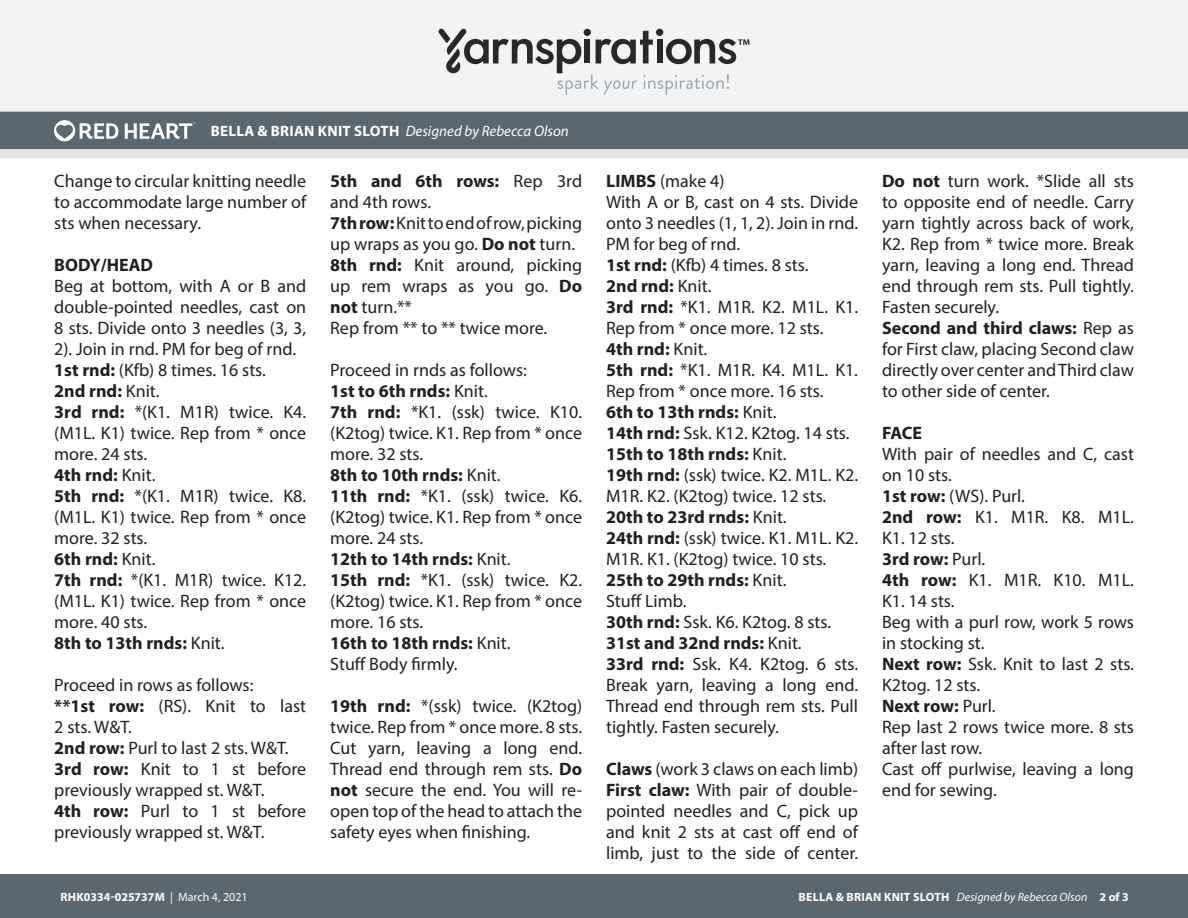
<style>
.page{position:relative;width:1188px;height:918px;background:#fff}
.page>*{position:absolute;margin:0;border:0;box-sizing:border-box;transform-origin:0 0}
.Body_-__With_auto_st{font:18px/21px "Myriad Pro";color:#231f20}
.Body_-__With_auto_st-2{font:700 18px "Myriad Pro";color:#231f20}
.t1{font:italic 15px "Myriad Pro";color:#fff}
.t2{font:700 12px "Myriad Pro";letter-spacing:.02em;color:#fff}
.t3{font:700 12px "Myriad Pro";color:#fff}
.s1{font-weight:700;font-style:normal}
.s2{font-weight:700}
.s3{font-weight:400}
.s4{font-weight:400;font-style:italic}
</style>
<div class="page">
<div style="left:0;top:875px;width:1188px;height:43px;background:#5a6670"></div>
<div style="left:0;top:149px;width:1188px;height:9px;background:#e4e3e3"></div>
<div style="left:0;top:111px;width:1188px;height:38px;background:#5a6670"></div>
<div style="left:0;top:0;width:1188px;height:112px;background:#f2f3f4"></div>
<svg style="left:438px;top:29px;width:311px;height:66px"></svg>
<svg style="left:54px;top:120px;width:64px;height:21px"></svg>
<svg style="left:125px;top:122px;width:70px;height:17px"></svg>
<p class="t1" style="left:211px;top:122px;width:360px"><span class="s1">BELLA &amp; BRIAN KNIT SLOTH</span> Designed by Rebecca Olson</p>
<p class="Body_-__With_auto_st" style="left:54px;top:170px;width:253px;text-align:justify">Change to circular knitting needle to accommodate large number of sts when necessary.</p>
<p class="Body_-__With_auto_st-2" style="left:54px;top:253px;width:100px">BODY/HEAD</p>
<p class="Body_-__With_auto_st" style="left:54px;top:275px;width:253px;text-align:justify">Beg at bottom, with A or B and double-pointed needles, cast on 8 sts. Divide onto 3 needles (3, 3, 2). Join in rnd. PM for beg of rnd.</p>
<p class="Body_-__With_auto_st" style="left:54px;top:359px;width:213px"><span class="s2">1st rnd:</span> (Kfb) 8 times. 16 sts.</p>
<p class="Body_-__With_auto_st-2" style="left:54px;top:379px;width:107px">2nd rnd: <span class="s3">Knit.</span></p>
<p class="Body_-__With_auto_st" style="left:54px;top:401px;width:253px;text-align:justify"><span class="s2">3rd rnd:</span> *(K1. M1R) twice. K4. (M1L. K1) twice. Rep from * once more. 24 sts.</p>
<p class="Body_-__With_auto_st-2" style="left:54px;top:463px;width:103px">4th rnd: <span class="s3">Knit.</span></p>
<p class="Body_-__With_auto_st" style="left:54px;top:485px;width:253px;text-align:justify"><span class="s2">5th rnd:</span> *(K1. M1R) twice. K8. (M1L. K1) twice. Rep from * once more. 32 sts.</p>
<p class="Body_-__With_auto_st-2" style="left:54px;top:547px;width:103px">6th rnd: <span class="s3">Knit.</span></p>
<p class="Body_-__With_auto_st" style="left:54px;top:569px;width:253px;text-align:justify"><span class="s2">7th rnd:</span> *(K1. M1R) twice. K12. (M1L. K1) twice. Rep from * once more. 40 sts.</p>
<p class="Body_-__With_auto_st-2" style="left:54px;top:631px;width:172px">8th to 13th rnds: <span class="s3">Knit.</span></p>
<p class="Body_-__With_auto_st" style="left:54px;top:674px;width:201px">Proceed in rows as follows:</p>
<p class="Body_-__With_auto_st" style="left:54px;top:695px;width:253px"><span class="s2">**1st row:</span> (RS). Knit to last<br>2 sts. W&amp;T.</p>
<p class="Body_-__With_auto_st" style="left:54px;top:737px;width:236px"><span class="s2">2nd row:</span> Purl to last 2 sts. W&amp;T.</p>
<p class="Body_-__With_auto_st" style="left:54px;top:758px;width:253px"><span class="s2">3rd row:</span> Knit to 1 st before previously wrapped st. W&amp;T.</p>
<p class="Body_-__With_auto_st" style="left:54px;top:800px;width:253px"><span class="s2">4th row:</span> Purl to 1 st before previously wrapped st. W&amp;T.</p>
<p class="Body_-__With_auto_st" style="left:330px;top:170px;width:253px"><span class="s2">5th and 6th rows:</span> Rep 3rd and 4th rows.</p>
<p class="Body_-__With_auto_st" style="left:330px;top:212px;width:253px"><span class="s2">7th row:</span> Knit to end of row, picking up wraps as you go. <span class="s2">Do not</span> turn.</p>
<p class="Body_-__With_auto_st" style="left:330px;top:254px;width:253px;text-align:justify"><span class="s2">8th rnd:</span> Knit around, picking up rem wraps as you go. <span class="s2">Do not</span> turn.**</p>
<p class="Body_-__With_auto_st" style="left:330px;top:317px;width:219px">Rep from ** to ** twice more.</p>
<p class="Body_-__With_auto_st" style="left:330px;top:359px;width:198px">Proceed in rnds as follows:</p>
<p class="Body_-__With_auto_st-2" style="left:330px;top:379px;width:159px">1st to 6th rnds: <span class="s3">Knit.</span></p>
<p class="Body_-__With_auto_st" style="left:330px;top:401px;width:253px;text-align:justify"><span class="s2">7th rnd:</span> *K1. (ssk) twice. K10. (K2tog) twice. K1. Rep from * once more. 32 sts.</p>
<p class="Body_-__With_auto_st-2" style="left:330px;top:463px;width:172px">8th to 10th rnds: <span class="s3">Knit.</span></p>
<p class="Body_-__With_auto_st" style="left:330px;top:485px;width:253px;text-align:justify"><span class="s2">11th rnd:</span> *K1. (ssk) twice. K6. (K2tog) twice. K1. Rep from * once more. 24 sts.</p>
<p class="Body_-__With_auto_st-2" style="left:330px;top:547px;width:182px">12th to 14th rnds: <span class="s3">Knit.</span></p>
<p class="Body_-__With_auto_st" style="left:330px;top:569px;width:253px;text-align:justify"><span class="s2">15th rnd:</span> *K1. (ssk) twice. K2. (K2tog) twice. K1. Rep from * once more. 16 sts.</p>
<p class="Body_-__With_auto_st-2" style="left:330px;top:631px;width:182px">16th to 18th rnds: <span class="s3">Knit.</span></p>
<p class="Body_-__With_auto_st" style="left:330px;top:653px;width:129px">Stuff Body firmly.</p>
<p class="Body_-__With_auto_st" style="left:330px;top:695px;width:253px"><span class="s2">19th rnd:</span> *(ssk) twice. (K2tog) twice. Rep from * once more. 8 sts.</p>
<p class="Body_-__With_auto_st" style="left:330px;top:737px;width:253px;text-align:justify">Cut yarn, leaving a long end.<br>Thread end through rem sts. <span class="s2">Do not</span> secure the end. You will re&shy;open top of the head to attach the safety eyes when finishing.</p>
<p class="Body_-__With_auto_st" style="left:606px;top:170px;width:120px"><span class="s2">LIMBS</span> (make 4)</p>
<p class="Body_-__With_auto_st" style="left:606px;top:191px;width:253px;text-align:justify">With A or B, cast on 4 sts. Divide onto 3 needles (1, 1, 2). Join in rnd.<br>PM for beg of rnd.</p>
<p class="Body_-__With_auto_st" style="left:606px;top:254px;width:204px"><span class="s2">1st rnd:</span> (Kfb) 4 times. 8 sts.</p>
<p class="Body_-__With_auto_st-2" style="left:606px;top:274px;width:107px">2nd rnd: <span class="s3">Knit.</span></p>
<p class="Body_-__With_auto_st" style="left:606px;top:296px;width:253px"><span class="s2">3rd rnd:</span> *K1. M1R. K2. M1L. K1.<br>Rep from * once more. 12 sts.</p>
<p class="Body_-__With_auto_st-2" style="left:606px;top:337px;width:103px">4th rnd: <span class="s3">Knit.</span></p>
<p class="Body_-__With_auto_st" style="left:606px;top:359px;width:253px"><span class="s2">5th rnd:</span> *K1. M1R. K4. M1L. K1.<br>Rep from * once more. 16 sts.</p>
<p class="Body_-__With_auto_st-2" style="left:606px;top:400px;width:172px">6th to 13th rnds: <span class="s3">Knit.</span></p>
<p class="Body_-__With_auto_st" style="left:606px;top:422px;width:245px"><span class="s2">14th rnd:</span> Ssk. K12. K2tog. 14 sts.</p>
<p class="Body_-__With_auto_st-2" style="left:606px;top:442px;width:182px">15th to 18th rnds: <span class="s3">Knit.</span></p>
<p class="Body_-__With_auto_st" style="left:606px;top:464px;width:253px"><span class="s2">19th rnd:</span> (ssk) twice. K2. M1L. K2.<br>M1R. K2. (K2tog) twice. 12 sts.</p>
<p class="Body_-__With_auto_st-2" style="left:606px;top:505px;width:182px">20th to 23rd rnds: <span class="s3">Knit.</span></p>
<p class="Body_-__With_auto_st" style="left:606px;top:527px;width:253px"><span class="s2">24th rnd:</span> (ssk) twice. K1. M1L. K2.<br>M1R. K1. (K2tog) twice. 10 sts.</p>
<p class="Body_-__With_auto_st-2" style="left:606px;top:568px;width:182px">25th to 29th rnds: <span class="s3">Knit.</span></p>
<p class="Body_-__With_auto_st" style="left:606px;top:590px;width:82px">Stuff Limb.</p>
<p class="Body_-__With_auto_st" style="left:606px;top:611px;width:226px"><span class="s2">30th rnd:</span> Ssk. K6. K2tog. 8 sts.</p>
<p class="Body_-__With_auto_st-2" style="left:606px;top:631px;width:197px">31st and 32nd rnds: <span class="s3">Knit.</span></p>
<p class="Body_-__With_auto_st" style="left:606px;top:653px;width:253px;text-align:justify"><span class="s2">33rd rnd:</span> Ssk. K4. K2tog. 6 sts.<br>Break yarn, leaving a long end.<br>Thread end through rem sts. Pull tightly. Fasten securely.</p>
<p class="Body_-__With_auto_st" style="left:606px;top:758px;width:253px"><span class="s2">Claws</span> (work 3 claws on each limb)</p>
<p class="Body_-__With_auto_st" style="left:606px;top:779px;width:253px;text-align:justify"><span class="s2">First claw:</span> With pair of double&shy;pointed needles and C, pick up and knit 2 sts at cast off end of limb, just to the side of center.</p>
<p class="Body_-__With_auto_st" style="left:882px;top:170px;width:253px;text-align:justify"><span class="s2">Do not</span> turn work. *Slide all sts to opposite end of needle. Carry yarn tightly across back of work, K2. Rep from * twice more. Break yarn, leaving a long end. Thread end through rem sts. Pull tightly.<br>Fasten securely.</p>
<p class="Body_-__With_auto_st" style="left:882px;top:317px;width:253px;text-align:justify"><span class="s2">Second and third claws:</span> Rep as for First claw, placing Second claw directly over center and Third claw to other side of center.</p>
<p class="Body_-__With_auto_st-2" style="left:882px;top:421px;width:41px">FACE</p>
<p class="Body_-__With_auto_st" style="left:882px;top:443px;width:253px">With pair of needles and C, cast on 10 sts.</p>
<p class="Body_-__With_auto_st" style="left:882px;top:485px;width:144px"><span class="s2">1st row:</span> (WS). Purl.</p>
<p class="Body_-__With_auto_st" style="left:882px;top:506px;width:253px"><span class="s2">2nd row:</span> K1. M1R. K8. M1L.<br>K1. 12 sts.</p>
<p class="Body_-__With_auto_st-2" style="left:882px;top:547px;width:105px">3rd row: <span class="s3">Purl.</span></p>
<p class="Body_-__With_auto_st" style="left:882px;top:569px;width:253px"><span class="s2">4th row:</span> K1. M1R. K10. M1L.<br>K1. 14 sts.</p>
<p class="Body_-__With_auto_st" style="left:882px;top:611px;width:253px">Beg with a purl row, work 5 rows in stocking st.</p>
<p class="Body_-__With_auto_st" style="left:882px;top:653px;width:253px"><span class="s2">Next row:</span> Ssk. Knit to last 2 sts.<br>K2tog. 12 sts.</p>
<p class="Body_-__With_auto_st-2" style="left:882px;top:694px;width:115px">Next row: <span class="s3">Purl.</span></p>
<p class="Body_-__With_auto_st" style="left:882px;top:716px;width:253px">Rep last 2 rows twice more. 8 sts after last row.</p>
<p class="Body_-__With_auto_st" style="left:882px;top:758px;width:253px">Cast off purlwise, leaving a long end for sewing.</p>
<p class="t3" style="left:61px;top:889px;width:189px">RHK0334-025737M <span class="s3">| March 4, 2021</span></p>
<p class="t2" style="left:799px;top:889px;width:332px">BELLA &amp; BRIAN KNIT SLOTH <span class="s4">Designed by Rebecca Olson</span> 2 of 3</p>
</div>
